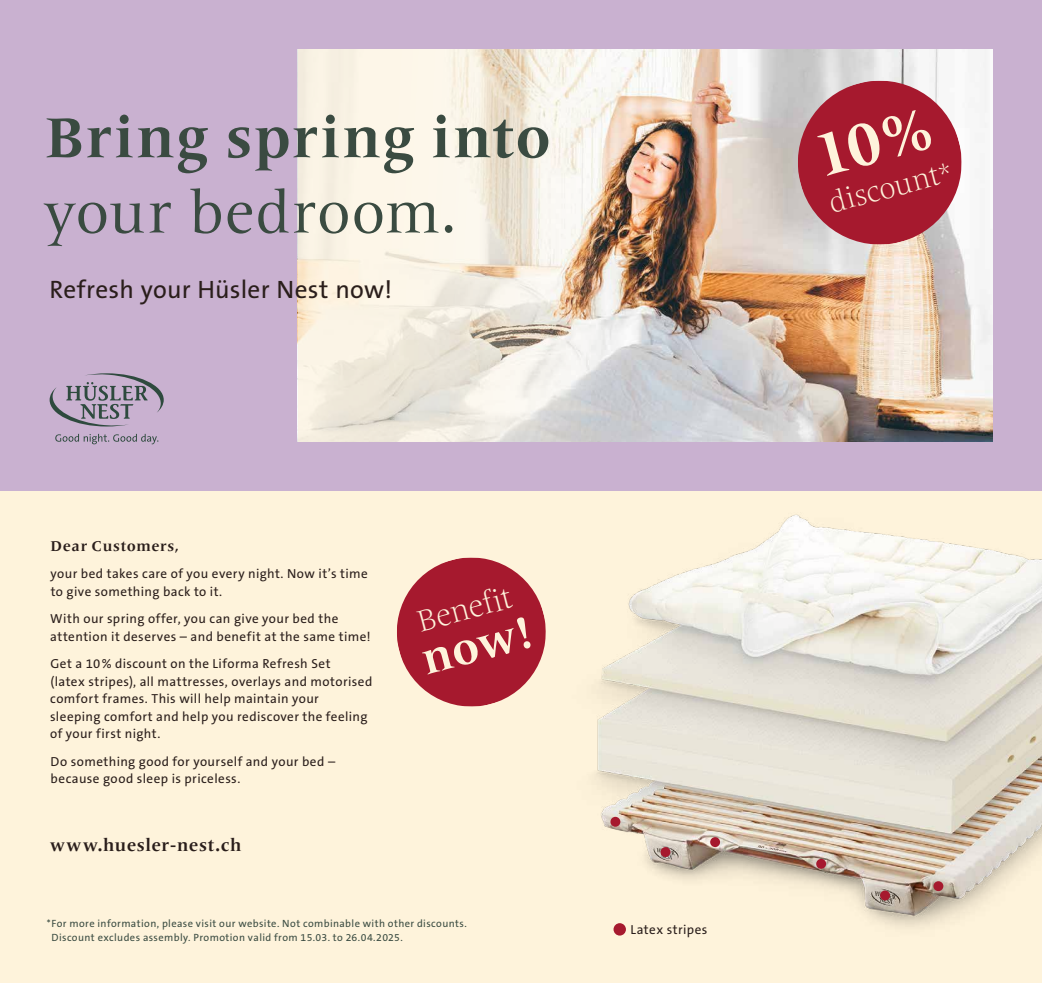
<style>
.page{position:relative;width:1042px;height:983px;background:#fff}
.page>*{position:absolute;margin:0;border:0;box-sizing:border-box;transform-origin:0 0}
.t1{font:700 58.62px "Frutiger Serif LT Pro";letter-spacing:.025em;color:#3a4b41}
.t2{font:58.62px "Frutiger Serif LT Pro";letter-spacing:.015em;color:#3a4b41}
.t3{font:700 45.68px "Frutiger Serif LT Pro";color:#fef3db}
.t4{font:300 31.15px "Frutiger Serif LT Pro";color:#fef3db}
.t5{font:300 29.4px "Frutiger Serif LT Pro";color:#fef3db}
.t6{font:25.2px "The Sans B W5 Plain";letter-spacing:.01em;color:#2a1e1b}
.t7{font:700 17.5px "Frutiger Serif LT Pro";letter-spacing:.035em;color:#2a1e1b}
.t8{font:700 14.88px "Frutiger Serif LT Pro";letter-spacing:.045em;color:#2a1e1b}
.t9{font:13.12px/17.5px "The Sans B W5 Plain";letter-spacing:.03em;color:#2a1e1b}
.t10{font:10.5px/14px "The Sans B W5 Plain";letter-spacing:.04em;color:#3a4b41}
</style>
<div class="page">
<div style="left:0;top:0;width:1042px;height:491px;background:#c9b1d0"></div>
<div style="left:0;top:491px;width:1042px;height:491px;background:#fef3db"></div>
<img style="left:596px;top:514px;width:446px;height:422px">
<div style="left:610px;top:816px;width:10px;height:10px;background:#a6192e;border-radius:50%"></div>
<svg style="left:660px;top:846px;width:10px;height:10px"></svg>
<svg style="left:710px;top:836px;width:10px;height:10px"></svg>
<div style="left:816px;top:858px;width:10px;height:10px;background:#a6192e;border-radius:50%"></div>
<div style="left:880px;top:890px;width:10px;height:10px;background:#a6192e;border-radius:50%"></div>
<div style="left:933px;top:881px;width:10px;height:9px;background:#a6192e;border-radius:50%"></div>
<svg style="left:613px;top:922px;width:13px;height:13px"></svg>
<img style="left:298px;top:50px;width:694px;height:391px">
<svg style="left:50px;top:373px;width:114px;height:53px"></svg>
<svg style="left:55px;top:434px;width:103px;height:10px"></svg>
<svg style="left:397px;top:557px;width:149px;height:149px"></svg>
<svg style="left:798px;top:81px;width:163px;height:163px;background:#b14151"></svg>
<h1 class="t1" style="left:45px;top:103px;width:507px">Bring spring into</h1>
<h1 class="t2" style="left:43px;top:178px;width:414px">your bedroom.</h1>
<h3 class="t6" style="left:50px;top:273px;width:344px">Refresh your Hüsler Nest now!</h3>
<p class="t8" style="left:50px;top:537px;width:130px">Dear Customers,</p>
<p class="t9" style="left:51px;top:565px;width:319px">your bed takes care of you every night. Now it’s time to give something back to it.</p>
<p class="t9" style="left:50px;top:610px;width:322px">With our spring offer, you can give your bed the attention it deserves – and benefit at the same time!</p>
<p class="t9" style="left:50px;top:655px;width:324px">Get a 10% discount on the Liforma Refresh Set<br>(latex stripes), all mattresses, overlays and motorised comfort frames. This will help maintain your sleeping comfort and help you rediscover the feeling of your first night.</p>
<p class="t9" style="left:51px;top:752px;width:286px">Do something good for yourself and your bed – because good sleep is priceless.</p>
<h3 class="t7" style="left:50px;top:834px;width:193px">www.huesler-nest.ch</h3>
<h3 class="t4" style="left:413px;top:603px;width:98px;rotate:-15deg">Benefit</h3>
<h2 class="t3" style="left:416px;top:633px;width:115px;rotate:-15deg">now!</h2>
<p class="t10" style="left:51px;top:915px;width:417px;text-indent:-5px">*For more information, please visit our website. Not combinable with other discounts.<br>Discount excludes assembly. Promotion valid from 15.03. to 26.04.2025.</p>
<p class="t9" style="left:630px;top:920px;width:78px">Latex stripes</p>
<h3 class="t5" style="left:825px;top:186px;width:128px;rotate:-15deg">discount*</h3>
</div>
